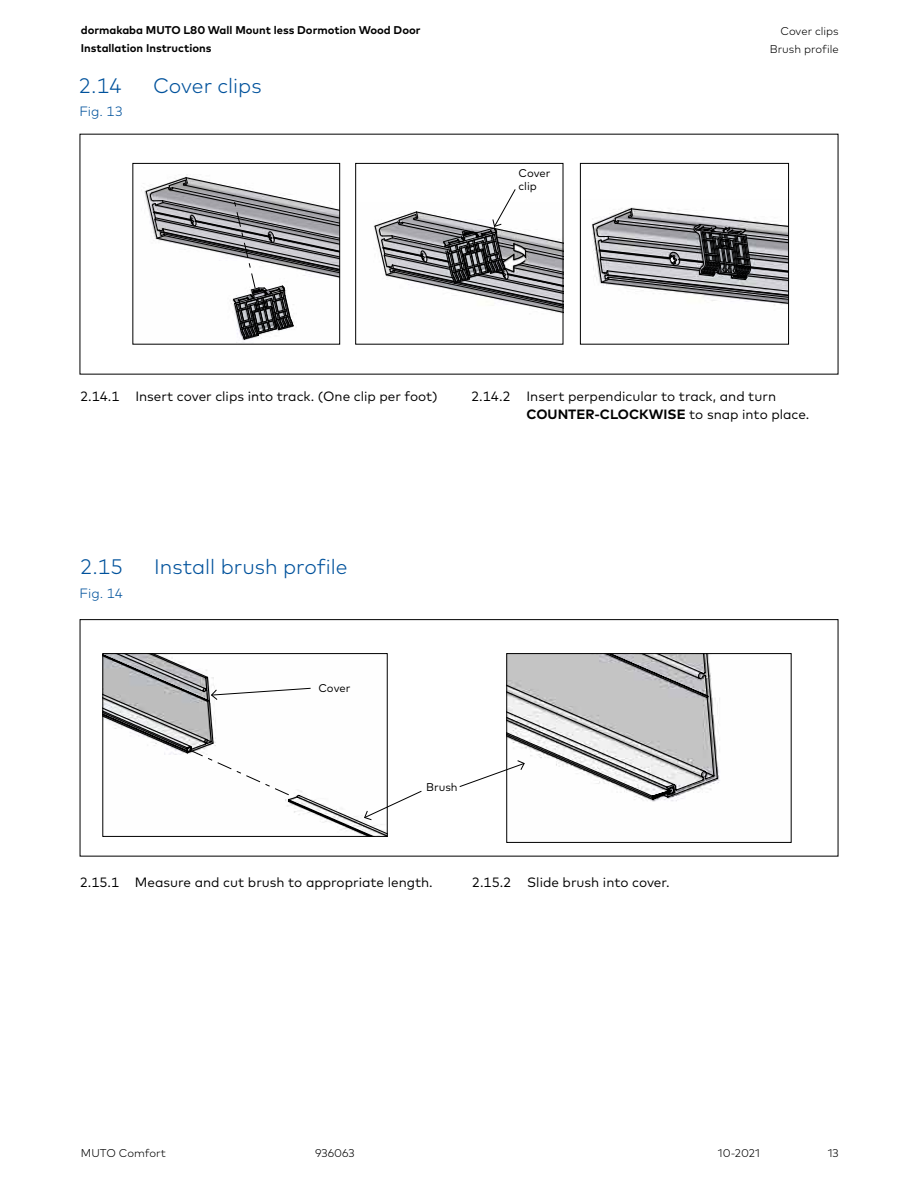
<style>
.page{position:relative;width:918px;height:1188px;background:#fff}
.page>*{position:absolute;margin:0;border:0;box-sizing:border-box;transform-origin:0 0}
.t1{font:300 21px "Mark Pro";color:#00529c}
.t2{font:13.5px/18px "Mark Pro";color:#000}
.t3{font:300 13.5px "Mark Pro";color:#00529c}
.t4{font:700 11.25px/18px "Mark Pro";color:#000}
.t5{font:300 11.25px/18px "Mark Pro";color:#000;text-align:right}
.t6{font:11.25px/13.5px "Mark Pro";color:#000}
.s1{font-weight:700}
</style>
<div class="page">
<div style="left:80px;top:619px;width:758px;height:237px;border:1px solid #000"></div>
<svg style="left:105px;top:655px;width:280px;height:180px"></svg>
<div style="left:103px;top:653px;width:284px;height:184px;border:1px solid #000"></div>
<div style="left:506px;top:653px;width:285px;height:190px;border:1px solid #000"></div>
<svg style="left:184px;top:747px;width:106px;height:49px"></svg>
<svg style="left:210px;top:688px;width:101px;height:13px"></svg>
<svg style="left:364px;top:790px;width:58px;height:31px"></svg>
<svg style="left:459px;top:654px;width:259px;height:146px"></svg>
<div style="left:133px;top:163px;width:207px;height:181px;border:1px solid #000"></div>
<svg style="left:592px;top:208px;width:195px;height:98px"></svg>
<div style="left:580px;top:163px;width:209px;height:181px;border:1px solid #000"></div>
<div style="left:355px;top:163px;width:208px;height:181px;border:1px solid #000"></div>
<svg style="left:145px;top:177px;width:195px;height:167px"></svg>
<svg style="left:374px;top:188px;width:189px;height:156px"></svg>
<p class="t4" style="left:81px;top:20px;width:341px">dormakaba MUTO L80 Wall Mount less Dormotion Wood Door<br>Installation Instructions</p>
<h1 class="t1" style="left:79px;top:70px;width:45px">2.14</h1>
<h1 class="t1" style="left:153px;top:70px;width:110px">Cover clips</h1>
<p class="t3" style="left:79px;top:101px;width:45px">Fig. 13</p>
<p class="t6" style="left:519px;top:165px;width:33px">Cover clip</p>
<p class="t5" style="left:770px;top:21px;width:70px">Cover clips<br>Brush profile</p>
<p class="t2" style="left:80px;top:386px;width:359px">2.14.1 Insert cover clips into track. (One clip per foot)</p>
<p class="t2" style="left:526px;top:386px;width:284px;text-indent:-55px">2.14.2 Insert perpendicular to track, and turn<br><span class="s1">COUNTER-CLOCKWISE</span> to snap into place.</p>
<h1 class="t1" style="left:80px;top:551px;width:45px">2.15</h1>
<h1 class="t1" style="left:154px;top:551px;width:195px">Install brush profile</h1>
<p class="t3" style="left:80px;top:583px;width:45px">Fig. 14</p>
<p class="t6" style="left:318px;top:680px;width:33px">Cover</p>
<p class="t6" style="left:426px;top:779px;width:33px">Brush</p>
<p class="t2" style="left:80px;top:872px;width:355px">2.15.1 Measure and cut brush to appropriate length.</p>
<p class="t2" style="left:472px;top:872px;width:199px">2.15.2 Slide brush into cover.</p>
<p class="t5" style="left:81px;top:1143px;width:87px">MUTO Comfort</p>
<p class="t5" style="left:315px;top:1143px;width:41px">936063</p>
<p class="t5" style="left:718px;top:1143px;width:43px">10-2021</p>
<p class="t5" style="left:828px;top:1144px;width:12px">13</p>
</div>
